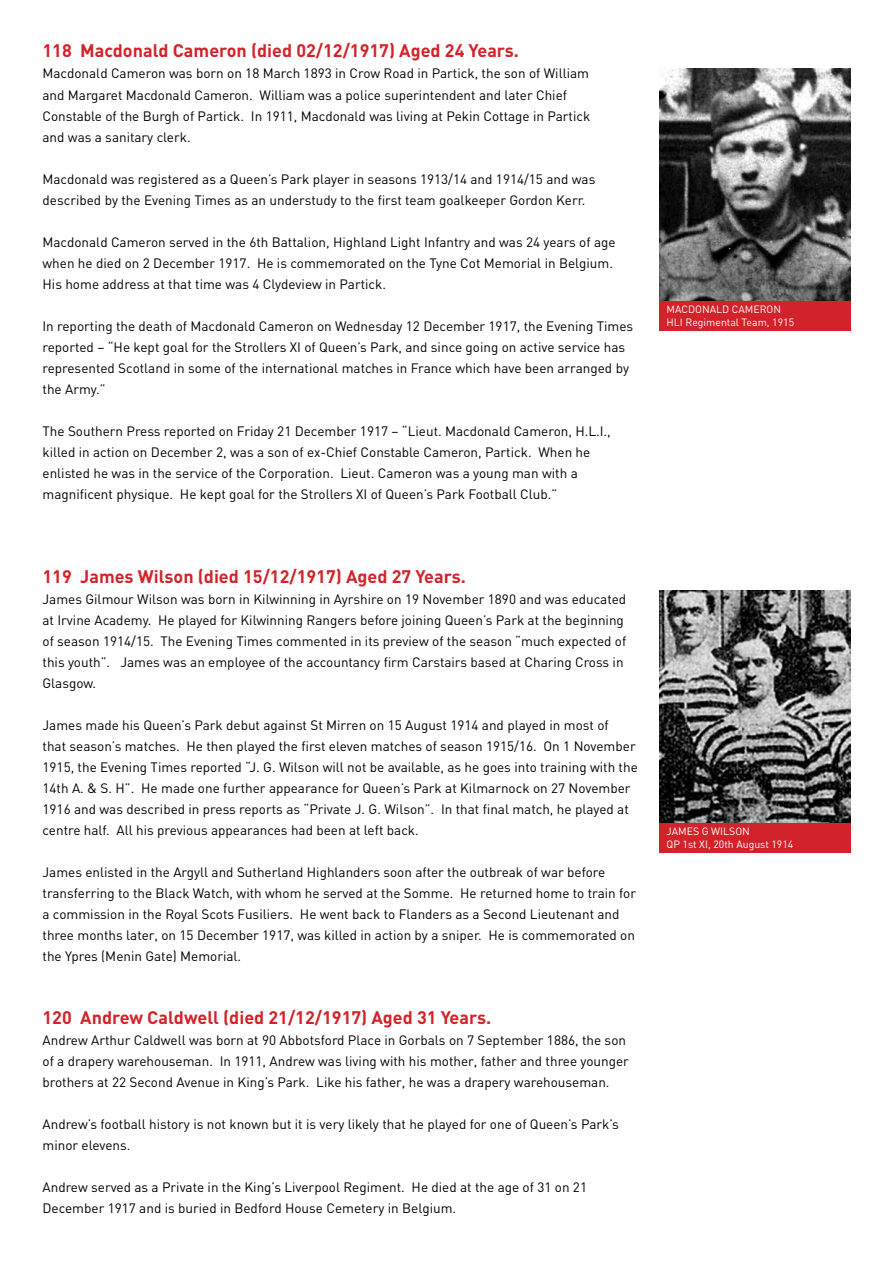
<style>
.page{position:relative;width:893px;height:1263px;background:#fff}
.page>*{position:absolute;margin:0;border:0;box-sizing:border-box;transform-origin:0 0}
.t1{font:700 18px "DIN";color:#d2232a}
.t2{font:13.5px/21px "DIN";color:#000}
.t3{font:10.5px/12.6px "DIN";color:#fff}
</style>
<div class="page">
<img style="left:659px;top:68px;width:191px;height:234px">
<img style="left:659px;top:590px;width:191px;height:234px">
<div style="left:659px;top:302px;width:191px;height:29px;background:#d2232a"></div>
<div style="left:659px;top:824px;width:191px;height:29px;background:#d2232a"></div>
<h1 class="t1" style="left:43px;top:39px;width:478px">118 Macdonald Cameron (died 02/12/1917) Aged 24 Years.</h1>
<p class="t2" style="left:43px;top:63px;width:549px">Macdonald Cameron was born on 18 March 1893 in Crow Road in Partick, the son of William and Margaret Macdonald Cameron. William was a police superintendent and later Chief Constable of the Burgh of Partick. In 1911, Macdonald was living at Pekin Cottage in Partick and was a sanitary clerk.</p>
<p class="t2" style="left:43px;top:168px;width:554px">Macdonald was registered as a Queen’s Park player in seasons 1913/14 and 1914/15 and was described by the Evening Times as an understudy to the first team goalkeeper Gordon Kerr.</p>
<p class="t2" style="left:43px;top:231px;width:575px">Macdonald Cameron served in the 6th Battalion, Highland Light Infantry and was 24 years of age when he died on 2 December 1917. He is commemorated on the Tyne Cot Memorial in Belgium.<br>His home address at that time was 4 Clydeview in Partick.</p>
<p class="t2" style="left:43px;top:315px;width:592px">In reporting the death of Macdonald Cameron on Wednesday 12 December 1917, the Evening Times reported – “He kept goal for the Strollers XI of Queen’s Park, and since going on active service has represented Scotland in some of the international matches in France which have been arranged by the Army.”</p>
<p class="t2" style="left:43px;top:420px;width:570px">The Southern Press reported on Friday 21 December 1917 – “Lieut. Macdonald Cameron, H.L.I., killed in action on December 2, was a son of ex-Chief Constable Cameron, Partick. When he enlisted he was in the service of the Corporation. Lieut. Cameron was a young man with a magnificent physique. He kept goal for the Strollers XI of Queen’s Park Football Club.”</p>
<h1 class="t1" style="left:43px;top:564px;width:425px">119 James Wilson (died 15/12/1917) Aged 27 Years.</h1>
<p class="t2" style="left:43px;top:588px;width:585px">James Gilmour Wilson was born in Kilwinning in Ayrshire on 19 November 1890 and was educated at Irvine Academy. He played for Kilwinning Rangers before joining Queen’s Park at the beginning of season 1914/15. The Evening Times commented in its preview of the season “much expected of this youth”. James was an employee of the accountancy firm Carstairs based at Charing Cross in Glasgow.</p>
<p class="t2" style="left:43px;top:714px;width:597px">James made his Queen’s Park debut against St Mirren on 15 August 1914 and played in most of<br>that season’s matches. He then played the first eleven matches of season 1915/16. On 1 November 1915, the Evening Times reported “J. G. Wilson will not be available, as he goes into training with the 14th A. &amp; S. H”. He made one further appearance for Queen’s Park at Kilmarnock on 27 November 1916 and was described in press reports as “Private J. G. Wilson”. In that final match, he played at centre half. All his previous appearances had been at left back.</p>
<p class="t2" style="left:43px;top:861px;width:595px">James enlisted in the Argyll and Sutherland Highlanders soon after the outbreak of war before transferring to the Black Watch, with whom he served at the Somme. He returned home to train for a commission in the Royal Scots Fusiliers. He went back to Flanders as a Second Lieutenant and three months later, on 15 December 1917, was killed in action by a sniper. He is commemorated on the Ypres (Menin Gate) Memorial.</p>
<h1 class="t1" style="left:43px;top:1005px;width:450px">120 Andrew Caldwell (died 21/12/1917) Aged 31 Years.</h1>
<p class="t2" style="left:43px;top:1029px;width:588px">Andrew Arthur Caldwell was born at 90 Abbotsford Place in Gorbals on 7 September 1886, the son of a drapery warehouseman. In 1911, Andrew was living with his mother, father and three younger brothers at 22 Second Avenue in King’s Park. Like his father, he was a drapery warehouseman.</p>
<p class="t2" style="left:43px;top:1113px;width:578px">Andrew’s football history is not known but it is very likely that he played for one of Queen’s Park’s minor elevens.</p>
<p class="t2" style="left:43px;top:1176px;width:546px">Andrew served as a Private in the King’s Liverpool Regiment. He died at the age of 31 on 21<br>December 1917 and is buried in Bedford House Cemetery in Belgium.</p>
<p class="t3" style="left:666px;top:303px;width:129px">MACDONALD CAMERON<br>HLI Regimental Team, 1915</p>
<p class="t3" style="left:666px;top:825px;width:128px">JAMES G WILSON<br>QP 1st XI, 20th August 1914</p>
</div>
